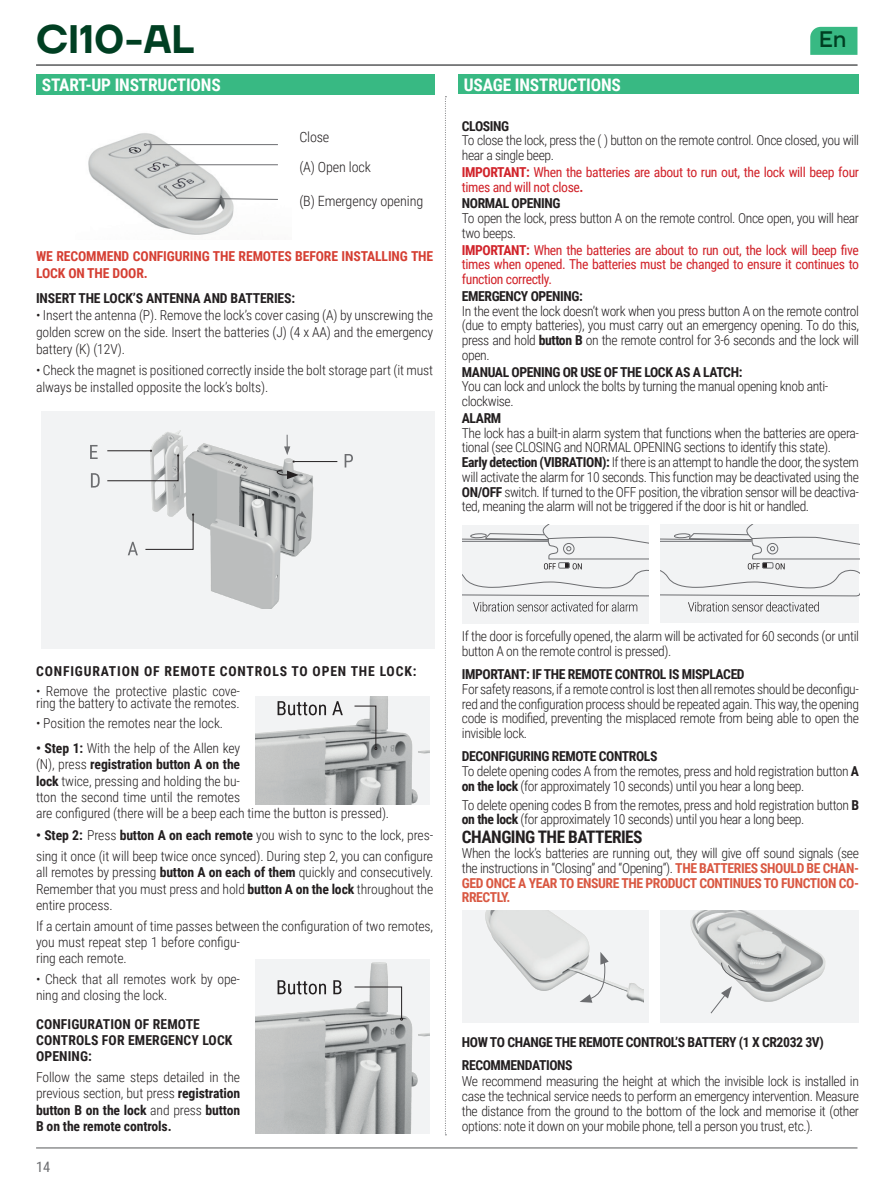
<style>
.page{position:relative;width:892px;height:1179px;background:#fff}
.page>*{position:absolute;margin:0;border:0;box-sizing:border-box;transform-origin:0 0}
.t1{font:600 39.82px "TT Firs Neue";color:#003f22}
.t2{font:500 22.5px "TT Firs Neue";color:#003f22}
.t3{font:700 17.32px "Roboto Condensed";letter-spacing:-.01em;color:#fff}
.t4{font:700 17.32px "Roboto Condensed";letter-spacing:-.03em;color:#231f20}
.t5{font:14.4px "Roboto Condensed";color:#6c6d70}
.t6{font:300 14.17px/29.9px "Roboto Condensed";letter-spacing:-.01em;color:#231f20}
.t7{font:300 13.72px/14.6px "Roboto Condensed";letter-spacing:-.03em;color:#231f20;text-align:justify}
.t8{font:300 13.72px/16.4px "Roboto Condensed";letter-spacing:-.01em;color:#231f20}
.t9{font:13.72px/14.6px "Roboto Condensed";letter-spacing:-.03em;color:#d1232a}
.t10{font:700 13.72px/22.9px "Roboto Condensed";letter-spacing:-.03em;color:#231f20}
.t11{font:700 13.72px/16.9px "Roboto Condensed";letter-spacing:-.01em;color:#d53f33}
.t12{font:700 13.72px/16.4px "Roboto Condensed";letter-spacing:.01em;color:#231f20}
.t13{font:700 13.72px "Roboto Condensed";letter-spacing:.06em;color:#231f20}
.t14{font:700 13.72px "Roboto Condensed";letter-spacing:-.01em;color:#231f20}
.s1{font-weight:700}
.s2{font-weight:700;color:#d95842}
</style>
<div class="page">
<hr style="left:36px;top:1147px;width:821px;height:1px;background:#57585a">
<div style="left:41px;top:411px;width:393px;height:238px;background:#f2f3f4"></div>
<div style="left:462px;top:525px;width:186px;height:98px;background:#f2f3f4"></div>
<div style="left:660px;top:525px;width:199px;height:98px;background:#f2f3f4"></div>
<svg style="left:660px;top:525px;width:199px;height:71px"></svg>
<img style="left:123px;top:431px;width:224px;height:177px">
<svg style="left:277px;top:470px;width:22px;height:9px"></svg>
<svg style="left:284px;top:435px;width:6px;height:20px"></svg>
<svg style="left:345px;top:454px;width:8px;height:13px"></svg>
<hr style="left:294px;top:461px;width:43px;height:1px;background:#231f20">
<svg style="left:295px;top:511px;width:11px;height:30px"></svg>
<svg style="left:128px;top:542px;width:10px;height:13px"></svg>
<svg style="left:145px;top:514px;width:49px;height:36px"></svg>
<svg style="left:90px;top:445px;width:8px;height:14px"></svg>
<svg style="left:91px;top:473px;width:9px;height:14px"></svg>
<svg style="left:107px;top:450px;width:72px;height:31px"></svg>
<svg style="left:227px;top:460px;width:21px;height:9px"></svg>
<svg style="left:810px;top:27px;width:47px;height:28px"></svg>
<hr style="left:36px;top:65px;width:821px;height:1px;background:#57585a">
<div style="left:36px;top:74px;width:398px;height:21px;background:#38b983"></div>
<div style="left:458px;top:74px;width:401px;height:20px;background:#38b983"></div>
<img style="left:88px;top:133px;width:190px;height:102px">
<hr style="left:146px;top:144px;width:132px;height:1px;background:#6c6d70">
<hr style="left:178px;top:164px;width:100px;height:1px;background:#6c6d70">
<svg style="left:164px;top:186px;width:114px;height:14px"></svg>
<div style="left:462px;top:910px;width:186px;height:113px;background:#f2f3f4"></div>
<img style="left:485px;top:910px;width:159px;height:93px">
<div style="left:660px;top:910px;width:199px;height:113px;background:#f2f3f4"></div>
<img style="left:690px;top:910px;width:136px;height:92px">
<svg style="left:710px;top:962px;width:50px;height:52px"></svg>
<svg style="left:579px;top:952px;width:30px;height:51px"></svg>
<img style="left:255px;top:959px;width:174px;height:174px">
<svg style="left:354px;top:986px;width:49px;height:34px"></svg>
<svg style="left:445px;top:96px;width:1px;height:1039px"></svg>
<img style="left:255px;top:696px;width:174px;height:108px">
<svg style="left:354px;top:705px;width:23px;height:45px"></svg>
<svg style="left:277px;top:701px;width:66px;height:14px"></svg>
<svg style="left:277px;top:980px;width:64px;height:14px"></svg>
<svg style="left:462px;top:525px;width:186px;height:86px"></svg>
<svg style="left:688px;top:602px;width:131px;height:9px"></svg>
<h1 class="t1" style="left:36px;top:11px;width:159px">CI10-AL</h1>
<p class="t3" style="left:42px;top:73px;width:180px">START-UP INSTRUCTIONS</p>
<p class="t3" style="left:464px;top:72px;width:159px">USAGE INSTRUCTIONS</p>
<h2 class="t2" style="left:819px;top:24px;width:28px">En</h2>
<p class="t6" style="left:299px;top:122px;width:73px">Close<br>(A) Open lock</p>
<p class="t6" style="left:299px;top:186px;width:125px">(B) Emergency opening</p>
<p class="t11" style="left:36px;top:247px;width:399px">WE RECOMMEND CONFIGURING THE REMOTES BEFORE INSTALLING THE<br>LOCK ON THE DOOR.</p>
<p class="t14" style="left:36px;top:289px;width:261px">INSERT THE LOCK’S ANTENNA AND BATTERIES:</p>
<p class="t7" style="left:36px;top:306px;width:399px;line-height:16.9px">• Insert the antenna (P). Remove the lock’s cover casing (A) by unscrewing the golden screw on the side. Insert the batteries (J) (4 x AA) and the emergency battery (K) (12V).</p>
<p class="t8" style="left:36px;top:361px;width:398px">• Check the magnet is positioned correctly inside the bolt storage part (it must always be installed opposite the lock’s bolts).</p>
<p class="t10" style="left:462px;top:114px;width:49px">CLOSING</p>
<p class="t7" style="left:462px;top:133px;width:399px">To close the lock, press the ( ) button on the remote control. Once closed, you will hear a single beep.</p>
<p class="t9" style="left:462px;top:164px;width:399px"><span class="s1">IMPORTANT:</span> When the batteries are about to run out, the lock will beep four times and will not close<span class="s1">.</span></p>
<p class="t10" style="left:462px;top:192px;width:100px">NORMAL OPENING</p>
<p class="t7" style="left:462px;top:210px;width:399px">To open the lock, press button A on the remote control. Once open, you will hear two beeps.</p>
<p class="t9" style="left:462px;top:242px;width:399px;text-align:justify"><span class="s1">IMPORTANT:</span> When the batteries are about to run out, the lock will beep five times when opened. The batteries must be changed to ensure it continues to function correctly.</p>
<p class="t10" style="left:462px;top:284px;width:122px">EMERGENCY OPENING:</p>
<p class="t7" style="left:462px;top:303px;width:399px">In the event the lock doesn’t work when you press button A on the remote control (due to empty batteries), you must carry out an emergency opening. To do this, press and hold <span class="s1">button B</span> on the remote control for 3-6 seconds and the lock will open.</p>
<p class="t10" style="left:462px;top:360px;width:282px">MANUAL OPENING OR USE OF THE LOCK AS A LATCH:</p>
<p class="t7" style="left:462px;top:379px;width:368px">You can lock and unlock the bolts by turning the manual opening knob anti&shy;clockwise.</p>
<p class="t10" style="left:462px;top:406px;width:41px">ALARM</p>
<p class="t7" style="left:462px;top:425px;width:399px;text-align:left">The lock has a built-in alarm system that functions when the batteries are opera&shy;tional (see CLOSING and NORMAL OPENING sections to identify this state).<br><span class="s1">Early detection (VIBRATION):</span> If there is an attempt to handle the door, the system will activate the alarm for 10 seconds. This function may be deactivated using the <span class="s1">ON/OFF</span> switch. If turned to the OFF position, the vibration sensor will be deactiva&shy;ted, meaning the alarm will not be triggered if the door is hit or handled.</p>
<p class="t13" style="left:36px;top:661px;width:382px">CONFIGURATION OF REMOTE CONTROLS TO OPEN THE LOCK:</p>
<p class="t8" style="left:36px;top:685px;width:206px;line-height:11.9px">• Remove the protective plastic cove&shy;ring the battery to activate the remotes.</p>
<p class="t8" style="left:36px;top:715px;width:189px">• Position the remotes near the lock.</p>
<p class="t8" style="left:36px;top:739px;width:355px"><span class="s1">• Step 1:</span> With the help of the Allen key<br>(N), press <span class="s1">registration button A on the<br>lock</span> twice, pressing and holding the bu-<br>tton the second time until the remotes<br>are configured (there will be a beep each time the button is pressed).</p>
<p class="t8" style="left:36px;top:824px;width:399px;line-height:21.4px"><span class="s1">• Step 2:</span> Press <span class="s1">button A on each remote</span> you wish to sync to the lock, pres&shy;sing it once (it will beep twice once synced). During step 2, you can configure</p>
<p class="t7" style="left:36px;top:864px;width:399px;line-height:16.4px">all remotes by pressing <span class="s1">button A on each of them</span> quickly and consecutively.<br>Remember that you must press and hold <span class="s1">button A on the lock</span> throughout the entire process.</p>
<p class="t8" style="left:36px;top:917px;width:399px">If a certain amount of time passes between the configuration of two remotes, you must repeat step 1 before configu-<br>ring each remote.</p>
<p class="t8" style="left:36px;top:970px;width:206px">• Check that all remotes work by ope&shy;ning and closing the lock.</p>
<p class="t12" style="left:36px;top:1015px;width:198px">CONFIGURATION OF REMOTE<br>CONTROLS FOR EMERGENCY LOCK<br>OPENING:</p>
<p class="t7" style="left:36px;top:1068px;width:206px;line-height:16.4px">Follow the same steps detailed in the previous section, but press <span class="s1">registration button B on the lock</span> and press <span class="s1">button B on the remote controls.</span></p>
<p class="t5" style="left:36px;top:1157px;width:16px">14</p>
<p class="t7" style="left:462px;top:629px;width:399px">If the door is forcefully opened, the alarm will be activated for 60 seconds (or until button A on the remote control is pressed).</p>
<p class="t10" style="left:462px;top:662px;width:284px">IMPORTANT: IF THE REMOTE CONTROL IS MISPLACED</p>
<p class="t7" style="left:462px;top:681px;width:399px">For safety reasons, if a remote control is lost then all remotes should be deconfigu&shy;red and the configuration process should be repeated again. This way, the opening code is modified, preventing the misplaced remote from being able to open the invisible lock.</p>
<p class="t7" style="left:462px;top:748px;width:399px;text-align:left"><span class="s1">DECONFIGURING REMOTE CONTROLS<br></span>To delete opening codes A from the remotes, press and hold registration button <span class="s1">A on the lock</span> (for approximately 10 seconds) until you hear a long beep.</p>
<p class="t7" style="left:462px;top:797px;width:399px">To delete opening codes B from the remotes, press and hold registration button <span class="s1">B on the lock</span> (for approximately 10 seconds) until you hear a long beep.</p>
<p class="t4" style="left:462px;top:825px;width:182px">CHANGING THE BATTERIES</p>
<p class="t7" style="left:462px;top:845px;width:399px">When the lock’s batteries are running out, they will give off sound signals (see the instructions in “Closing” and “Opening”). <span class="s2">THE BATTERIES SHOULD BE CHAN-GED ONCE A YEAR TO ENSURE THE PRODUCT CONTINUES TO FUNCTION CO-RRECTLY.</span></p>
<p class="t10" style="left:462px;top:1030px;width:364px">HOW TO CHANGE THE REMOTE CONTROL’S BATTERY (1 X CR2032 3V)<br>RECOMMENDATIONS</p>
<p class="t7" style="left:462px;top:1074px;width:399px">We recommend measuring the height at which the invisible lock is installed in case the technical service needs to perform an emergency intervention. Measure the distance from the ground to the bottom of the lock and memorise it (other options: note it down on your mobile phone, tell a person you trust, etc.).</p>
</div>
